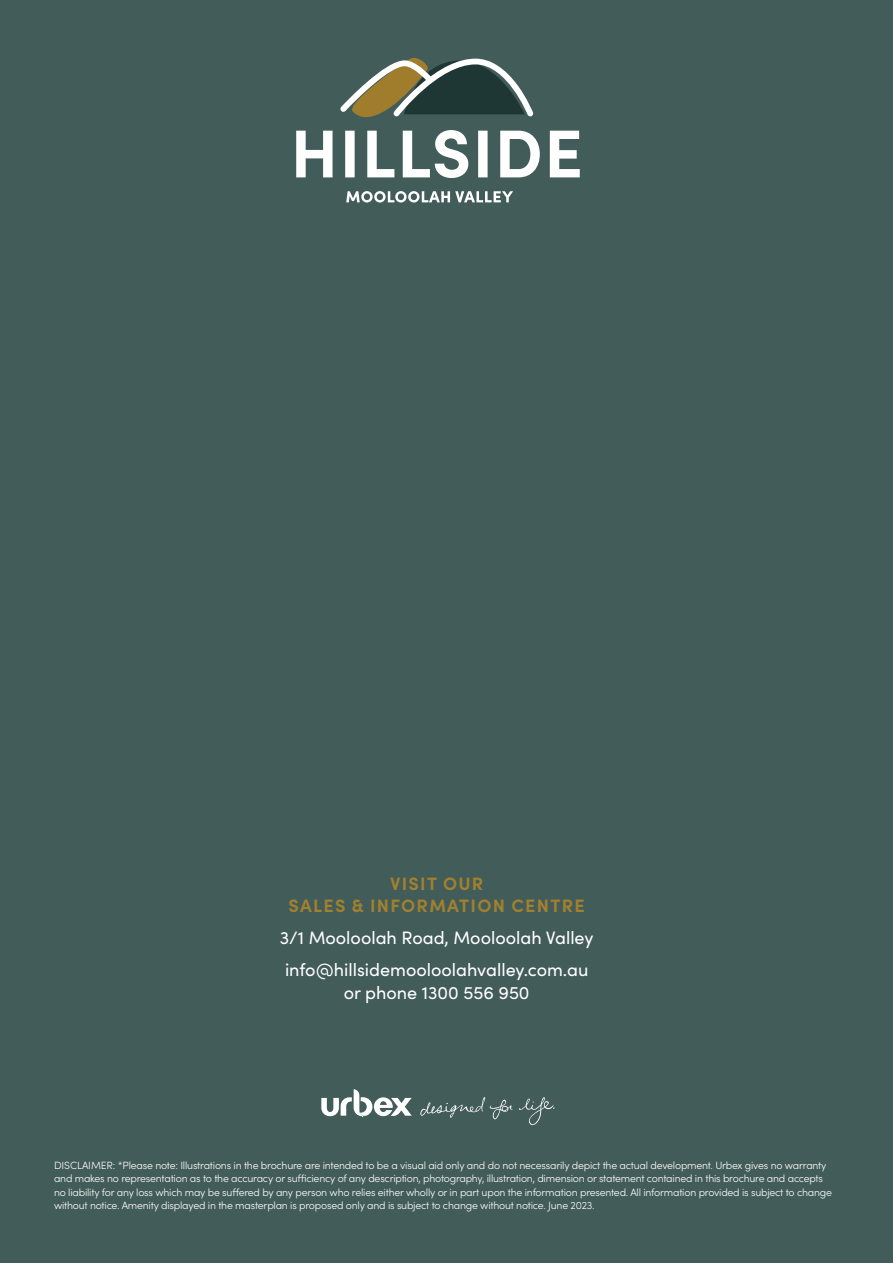
<style>
.page{position:relative;width:893px;height:1263px;background:#425c59}
.page>*{position:absolute;margin:0;border:0;box-sizing:border-box;transform-origin:0 0}
.t1{font:18px/32px "Sofia Pro";color:#fff}
.t2{font:700 18px/22.5px "Sofia Pro";letter-spacing:.07em;color:#a1802f;text-align:center}
.t3{font:300 10.5px/13.5px "Sofia Pro";letter-spacing:-.02em;color:#fff}
</style>
<div class="page">
<svg style="left:296px;top:58px;width:284px;height:120px"></svg>
<svg style="left:346px;top:191px;width:167px;height:11px"></svg>
<svg style="left:321px;top:1089px;width:91px;height:28px"></svg>
<svg style="left:420px;top:1097px;width:93px;height:23px"></svg>
<svg style="left:519px;top:1097px;width:36px;height:28px"></svg>
<h1 class="t2" style="left:289px;top:870px;width:298px">VISIT OUR<br>SALES &amp; INFORMATION CENTRE</h1>
<h1 class="t1" style="left:280px;top:921px;width:315px">3/1 Mooloolah Road, Mooloolah Valley info@hillsidemooloolahvalley.com.au</h1>
<h1 class="t1" style="left:344px;top:975px;width:187px">or phone 1300 556 950</h1>
<p class="t3" style="left:54px;top:1158px;width:779px">DISCLAIMER: *Please note: Illustrations in the brochure are intended to be a visual aid only and do not necessarily depict the actual development. Urbex gives no warranty and makes no representation as to the accuracy or sufficiency of any description, photography, illustration, dimension or statement contained in this brochure and accepts no liability for any loss which may be suffered by any person who relies either wholly or in part upon the information presented. All information provided is subject to change without notice. Amenity displayed in the masterplan is proposed only and is subject to change without notice. June 2023.</p>
</div>
